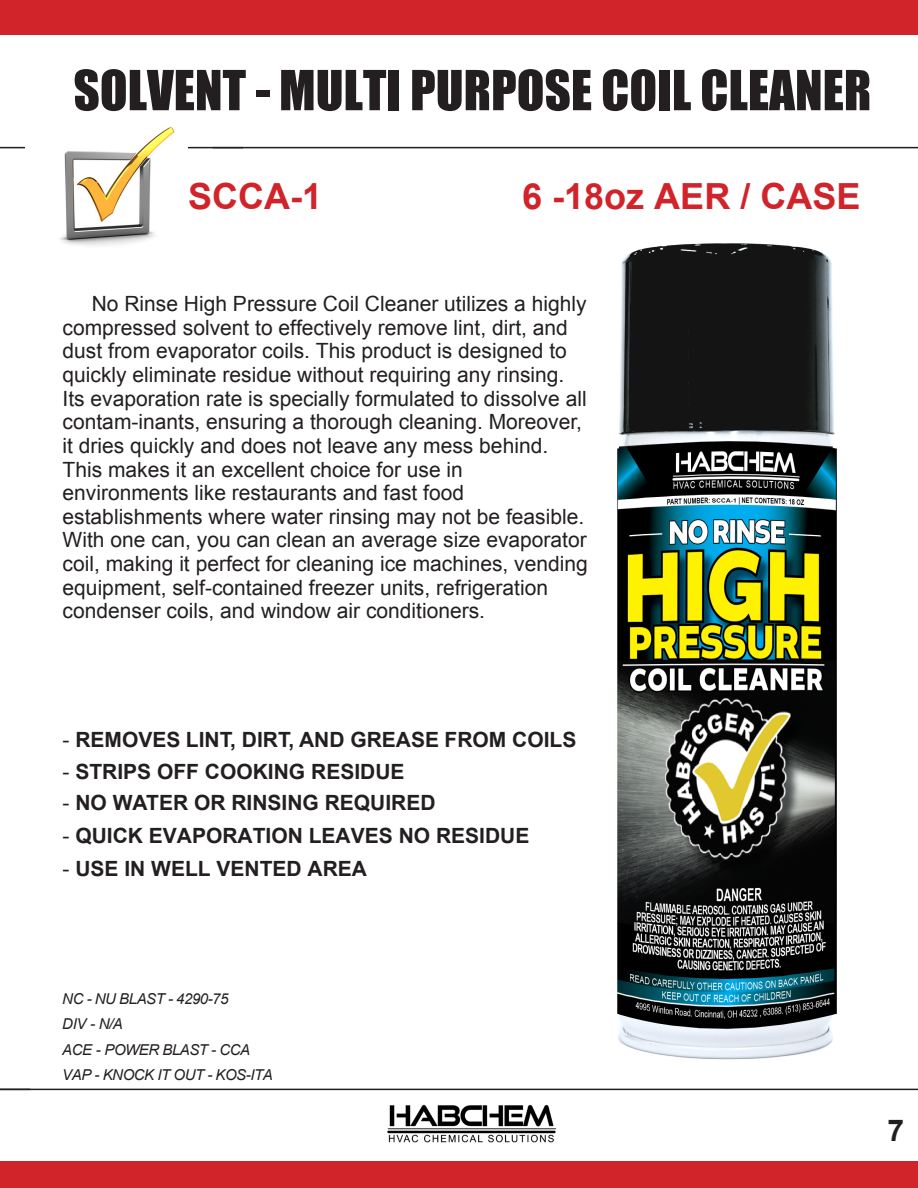
<style>
.page{position:relative;width:918px;height:1188px;background:#fff}
.page>*{position:absolute;margin:0;border:0;box-sizing:border-box;transform-origin:0 0}
.t1{font:51px "Impact";color:#231f20}
.t2{font:700 36px "Arial";color:#d1232a}
.t3{font:700 30px "Arial";color:#221e1f}
.t4{font:21px/23.7px "Arial";color:#231f20}
.t5{font:700 21px "Arial";color:#231f20}
.t6{font:italic 15px/25.5px "Arial";letter-spacing:-.03em;color:#231f20}
.s1{font-weight:400}
.s2{font-style:inherit}
</style>
<div class="page">
<hr style="left:0;top:147px;width:243px;height:1px;background:#231f20">
<img style="left:387px;top:1104px;width:170px;height:39px">
<hr style="left:0;top:1089px;width:918px;height:1px;background:#231f20">
<div style="left:0;top:0;width:918px;height:34px;background:#d1232a"></div>
<div style="left:0;top:1161px;width:918px;height:27px;background:#d1232a"></div>
<hr style="left:213px;top:147px;width:705px;height:1px;background:#231f20">
<img style="left:26px;top:126px;width:162px;height:120px">
<img style="left:566px;top:243px;width:334px;height:846px">
<p class="t1" style="left:73px;top:51px;width:799px">SOLVENT - MULTI PURPOSE COIL CLEANER</p>
<p class="t2" style="left:188px;top:172px;width:135px">SCCA-1</p>
<p class="t2" style="left:522px;top:172px;width:340px">6 -18oz AER / CASE</p>
<p class="t4" style="left:63px;top:292px;width:527px;text-indent:29px">No Rinse High Pressure Coil Cleaner utilizes a highly compressed solvent to effectively remove lint, dirt, and dust from evaporator coils. This product is designed to quickly eliminate residue without requiring any rinsing.<br>Its evaporation rate is specially formulated to dissolve all contam-inants, ensuring a thorough cleaning. Moreover, it dries quickly and does not leave any mess behind.<br>This makes it an excellent choice for use in environments like restaurants and fast food establishments where water rinsing may not be feasible.<br>With one can, you can clean an average size evaporator coil, making it perfect for cleaning ice machines, vending equipment, self-contained freezer units, refrigeration condenser coils, and window air conditioners.</p>
<p class="t5" style="left:63px;top:726px;width:515px"><span class="s1">-</span> REMOVES LINT, DIRT, AND GREASE FROM COILS</p>
<p class="t5" style="left:63px;top:758px;width:343px"><span class="s1">-</span> STRIPS OFF COOKING RESIDUE</p>
<p class="t5" style="left:63px;top:789px;width:374px"><span class="s1">-</span> NO WATER OR RINSING REQUIRED</p>
<p class="t5" style="left:63px;top:822px;width:468px"><span class="s1">-</span> QUICK EVAPORATION LEAVES NO RESIDUE</p>
<p class="t5" style="left:63px;top:854px;width:306px"><span class="s1">-</span> USE IN WELL VENTED AREA</p>
<p class="t6" style="left:62px;top:986px;width:212px"><span class="s2">NC</span> - NU BLAST - 4290-75<br><span class="s2">DIV -</span> N/A<br><span class="s2">ACE -</span> POWER BLAST - CCA<br>VAP - KNOCK IT OUT - KOS-ITA</p>
<h3 class="t3" style="left:888px;top:1109px;width:18px">7</h3>
</div>
